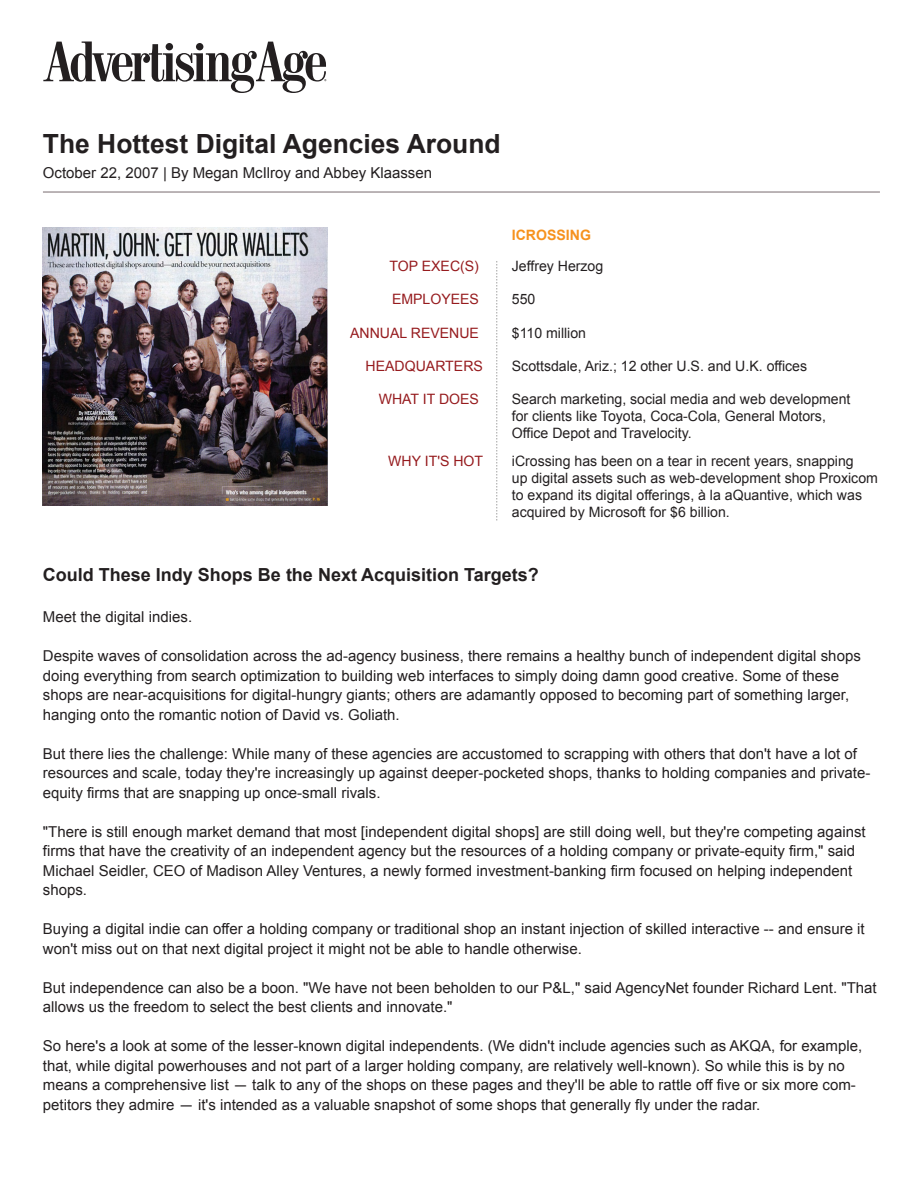
<style>
.page{position:relative;width:918px;height:1188px;background:#fff}
.page>*{position:absolute;margin:0;border:0;box-sizing:border-box;transform-origin:0 0}
.t1{font:700 26.4px "Arial";color:#231f20}
.t2{font:700 18px "Arial";color:#231f20}
.t3{font:15px/19.5px "Arial";color:#231f20}
.t4{font:14.25px/17.1px "Arial";color:#231f20}
.t5{font:14.25px "Arial";color:#961b1e}
.t6{font:700 14.25px "Arial";color:#f6921e}
.s1{font-family:"Helvetica Neue LT"}
</style>
<div class="page">
<hr style="left:43px;top:192px;width:837px;height:1px;background:#786b6e">
<svg style="left:43px;top:42px;width:283px;height:51px"></svg>
<img style="left:43px;top:228px;width:284px;height:277px">
<svg style="left:496px;top:261px;width:1px;height:260px"></svg>
<h1 class="t1" style="left:43px;top:129px;width:459px">The Hottest Digital Agencies Around</h1>
<p class="t3" style="left:43px;top:163px;width:391px">October 22, 2007 | By Megan McIlroy and Abbey Klaassen</p>
<p class="t6" style="left:512px;top:227px;width:81px">ICROSSING</p>
<p class="t5" style="left:389px;top:258px;width:91px">TOP EXEC(S)</p>
<p class="t4" style="left:512px;top:257px;width:93px">Jeffrey Herzog</p>
<p class="t5" style="left:392px;top:291px;width:89px">EMPLOYEES</p>
<p class="t4" style="left:512px;top:291px;width:25px">550</p>
<p class="t5" style="left:350px;top:325px;width:130px">ANNUAL REVENUE</p>
<p class="t4" style="left:512px;top:324px;width:76px">$110 million</p>
<p class="t5" style="left:366px;top:358px;width:119px">HEADQUARTERS</p>
<p class="t4" style="left:512px;top:358px;width:297px">Scottsdale, Ariz.; 12 other U.S. and U.K. offices</p>
<p class="t5" style="left:379px;top:391px;width:102px">WHAT IT DOES</p>
<p class="t4" style="left:512px;top:390px;width:340px">Search marketing, social media and web development for clients like Toyota, Coca-Cola, General Motors,<br>Office Depot and Travelocity.</p>
<p class="t5" style="left:388px;top:453px;width:96px">WHY IT'S HOT</p>
<p class="t4" style="left:512px;top:452px;width:368px">iCrossing has been on a tear in recent years, snapping<br>up digital assets such as web-development shop Proxicom to expand its digital offerings, à la aQuantive, which was acquired by Microsoft for $6 billion.</p>
<p class="t2" style="left:43px;top:565px;width:498px">Could These Indy Shops Be the Next Acquisition Targets?</p>
<p class="t3" style="left:43px;top:607px;width:151px">Meet the digital indies.</p>
<p class="t3" style="left:43px;top:646px;width:819px">Despite waves of consolidation across the ad-agency business, there remains a healthy bunch of independent digital shops doing everything from search optimization to building web interfaces to simply doing damn good creative. Some of these shops are near-acquisitions for digital-hungry giants; others are adamantly opposed to becoming part of something larger, hanging onto the romantic notion of David vs. Goliath.</p>
<p class="t3" style="left:43px;top:744px;width:829px">But there lies the challenge: While many of these agencies are accustomed to scrapping with others that don't have a lot of resources and scale, today they're increasingly up against deeper-pocketed shops, thanks to holding companies and private&shy;equity firms that are snapping up once-small rivals.</p>
<p class="t3" style="left:43px;top:822px;width:824px">"There is still enough market demand that most [independent digital shops] are still doing well, but they're competing against firms that have the creativity of an independent agency but the resources of a holding company or private-equity firm," said Michael Seidler, CEO of Madison Alley Ventures, a newly formed investment-banking firm focused on helping independent shops.</p>
<p class="t3" style="left:43px;top:919px;width:823px">Buying a digital indie can offer a holding company or traditional shop an instant injection of skilled interactive -- and ensure it won't miss out on that next digital project it might not be able to handle otherwise.</p>
<p class="t3" style="left:43px;top:978px;width:835px">But independence can also be a boon. "We have not been beholden to our P&amp;L," said AgencyNet founder Richard Lent. "That allows us the freedom to select the best clients and innovate."</p>
<p class="t3" style="left:43px;top:1036px;width:821px">So here's a look at some of the lesser-known digital independents. (We didn't include agencies such as AKQA, for example, that, while digital powerhouses and not part of a larger holding company, are relatively well-known). So while this is by no means a comprehensive list <span class="s1">—</span> talk to any of the shops on these pages and they'll be able to rattle off five or six more com&shy;petitors they admire <span class="s1">—</span> it's intended as a valuable snapshot of some shops that generally fly under the radar.</p>
</div>
